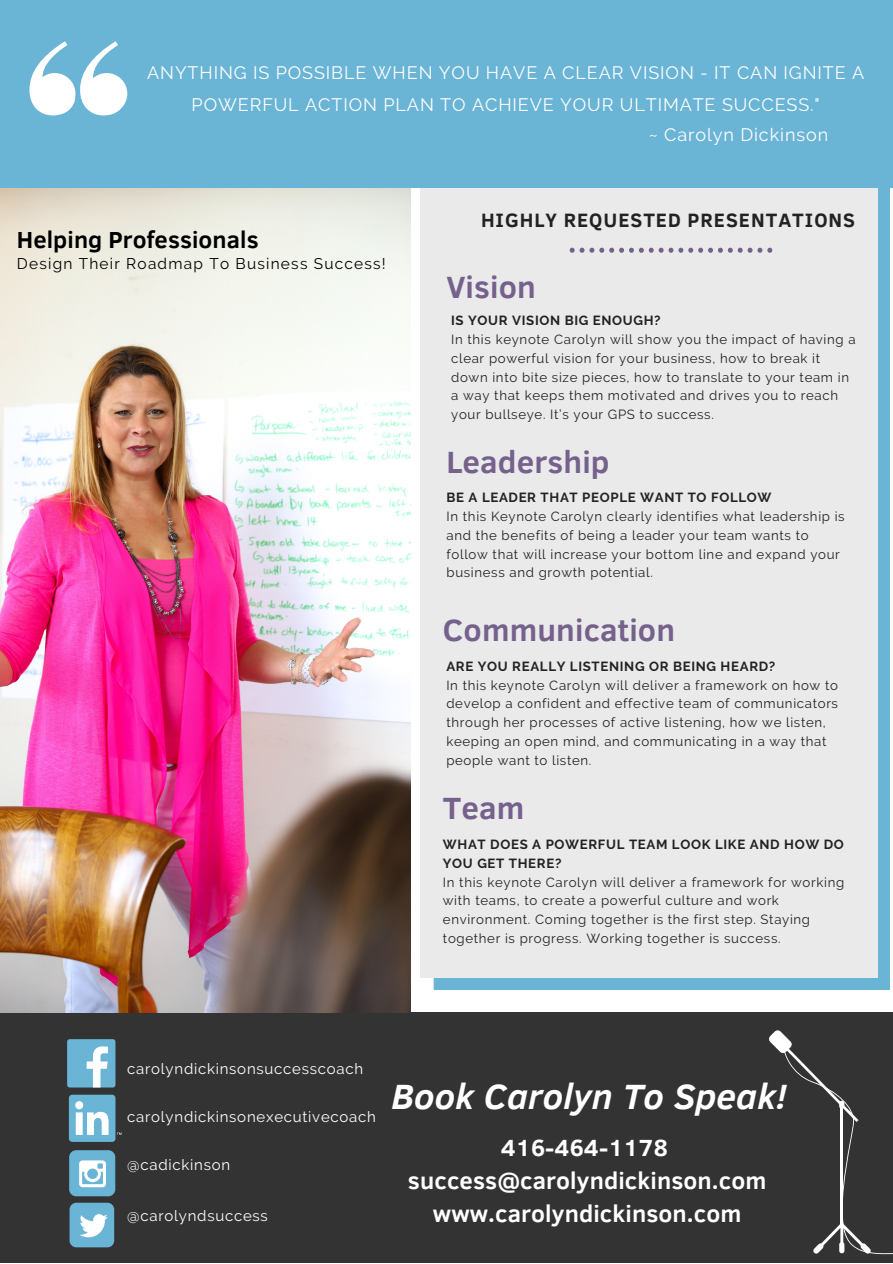
<style>
.page{position:relative;width:893px;height:1264px;background:#fff}
.page>*{position:absolute;margin:0;border:0;box-sizing:border-box;transform-origin:0 0}
.t1{font:italic 700 36px "Clear Sans";letter-spacing:.005em;color:#fff}
.t2{font:700 31.5px "Clear Sans";letter-spacing:.005em;color:#75618b}
.t3{font:700 24px/33.2px "Clear Sans";letter-spacing:.005em;color:#fff;text-align:center}
.t4{font:700 23.85px "Clear Sans";letter-spacing:.005em;color:#000}
.t5{font:700 19.8px "Clear Sans";letter-spacing:.05em;color:#222}
.t6{font:18px "Raleway";letter-spacing:.05em;color:#fff}
.t7{font:15.45px "Raleway";letter-spacing:.08em;color:#000}
.t8{font:15px "Raleway";letter-spacing:.05em;color:#fff}
.t9{font:13.2px/18.8px "Raleway";letter-spacing:.05em;color:#222}
.t10{font:700 13.2px/18.8px "Raleway";letter-spacing:.05em;color:#222}
</style>
<div class="page">
<div style="left:0;top:1012px;width:892px;height:250px;background:#333"></div>
<img style="left:0;top:187px;width:410px;height:825px">
<svg style="left:433px;top:187px;width:457px;height:802px;fill:#6ab4d5"></svg>
<div style="left:421px;top:165px;width:456px;height:812px;background:#eaeaeb"></div>
<svg style="left:769px;top:1030px;width:123px;height:224px"></svg>
<div style="left:69px;top:1094px;width:46px;height:47px;background:#6ab4d5;border-radius:3px"></div>
<svg style="left:75px;top:1101px;width:34px;height:33px"></svg>
<div style="left:69px;top:1150px;width:46px;height:46px;background:#6ab4d5;border-radius:7px"></div>
<svg style="left:79px;top:1160px;width:27px;height:27px"></svg>
<div style="left:70px;top:1202px;width:44px;height:45px;background:#6ab4d5;border-radius:7px"></div>
<svg style="left:79px;top:1214px;width:29px;height:23px"></svg>
<div style="left:67px;top:1039px;width:48px;height:48px;background:#6ab4d5;border-radius:3px"></div>
<svg style="left:87px;top:1046px;width:21px;height:41px"></svg>
<div style="left:0;top:0;width:892px;height:187px;background:#6ab4d5"></div>
<svg style="left:29px;top:41px;width:98px;height:74px"></svg>
<svg style="left:569px;top:248px;width:203px;height:5px"></svg>
<h3 class="t6" style="left:147px;top:62px;width:718px">ANYTHING IS POSSIBLE WHEN YOU HAVE A CLEAR VISION - IT CAN IGNITE A</h3>
<h3 class="t6" style="left:191px;top:94px;width:629px">POWERFUL ACTION PLAN TO ACHIEVE YOUR ULTIMATE SUCCESS."</h3>
<h3 class="t6" style="left:648px;top:124px;width:181px">~ Carolyn Dickinson</h3>
<h3 class="t4" style="left:17px;top:222px;width:243px">Helping Professionals</h3>
<p class="t7" style="left:17px;top:254px;width:370px">Design Their Roadmap To Business Success!</p>
<p class="t8" style="left:127px;top:1059px;width:237px">carolyndickinsonsuccesscoach</p>
<h3 class="t5" style="left:481px;top:206px;width:375px">HIGHLY REQUESTED PRESENTATIONS</h3>
<h2 class="t2" style="left:446px;top:264px;width:91px">Vision</h2>
<p class="t10" style="left:451px;top:311px;width:211px">IS YOUR VISION BIG ENOUGH?</p>
<p class="t9" style="left:451px;top:330px;width:406px">In this keynote Carolyn will show you the impact of having a clear powerful vision for your business, how to break it down into bite size pieces, how to translate to your team in a way that keeps them motivated and drives you to reach your bullseye. It’s your GPS to success.</p>
<h2 class="t2" style="left:446px;top:439px;width:165px">Leadership</h2>
<p class="t10" style="left:446px;top:488px;width:326px">BE A LEADER THAT PEOPLE WANT TO FOLLOW</p>
<p class="t9" style="left:446px;top:507px;width:400px">In this Keynote Carolyn clearly identifies what leadership is and the benefits of being a leader your team wants to follow that will increase your bottom line and expand your business and growth potential.</p>
<h2 class="t2" style="left:443px;top:606px;width:234px">Communication</h2>
<p class="t10" style="left:446px;top:656px;width:330px">ARE YOU REALLY LISTENING OR BEING HEARD?</p>
<p class="t9" style="left:446px;top:675px;width:393px">In this keynote Carolyn will deliver a framework on how to develop a confident and effective team of communicators through her processes of active listening, how we listen, keeping an open mind, and communicating in a way that people want to listen.</p>
<h2 class="t2" style="left:443px;top:785px;width:83px">Team</h2>
<p class="t10" style="left:443px;top:835px;width:402px">WHAT DOES A POWERFUL TEAM LOOK LIKE AND HOW DO<br>YOU GET THERE?</p>
<p class="t9" style="left:443px;top:872px;width:403px">In this keynote Carolyn will deliver a framework for working with teams, to create a powerful culture and work environment. Coming together is the first step. Staying together is progress. Working together is success.</p>
<p class="t8" style="left:127px;top:1108px;width:250px">carolyndickinsonexecutivecoach</p>
<p class="t8" style="left:127px;top:1155px;width:104px">@cadickinson</p>
<p class="t8" style="left:127px;top:1206px;width:142px">@carolyndsuccess</p>
<h1 class="t1" style="left:391px;top:1069px;width:396px">Book Carolyn To Speak!</h1>
<h3 class="t3" style="left:408px;top:1129px;width:360px">416-464-1178 success@carolyndickinson.com www.carolyndickinson.com</h3>
</div>
